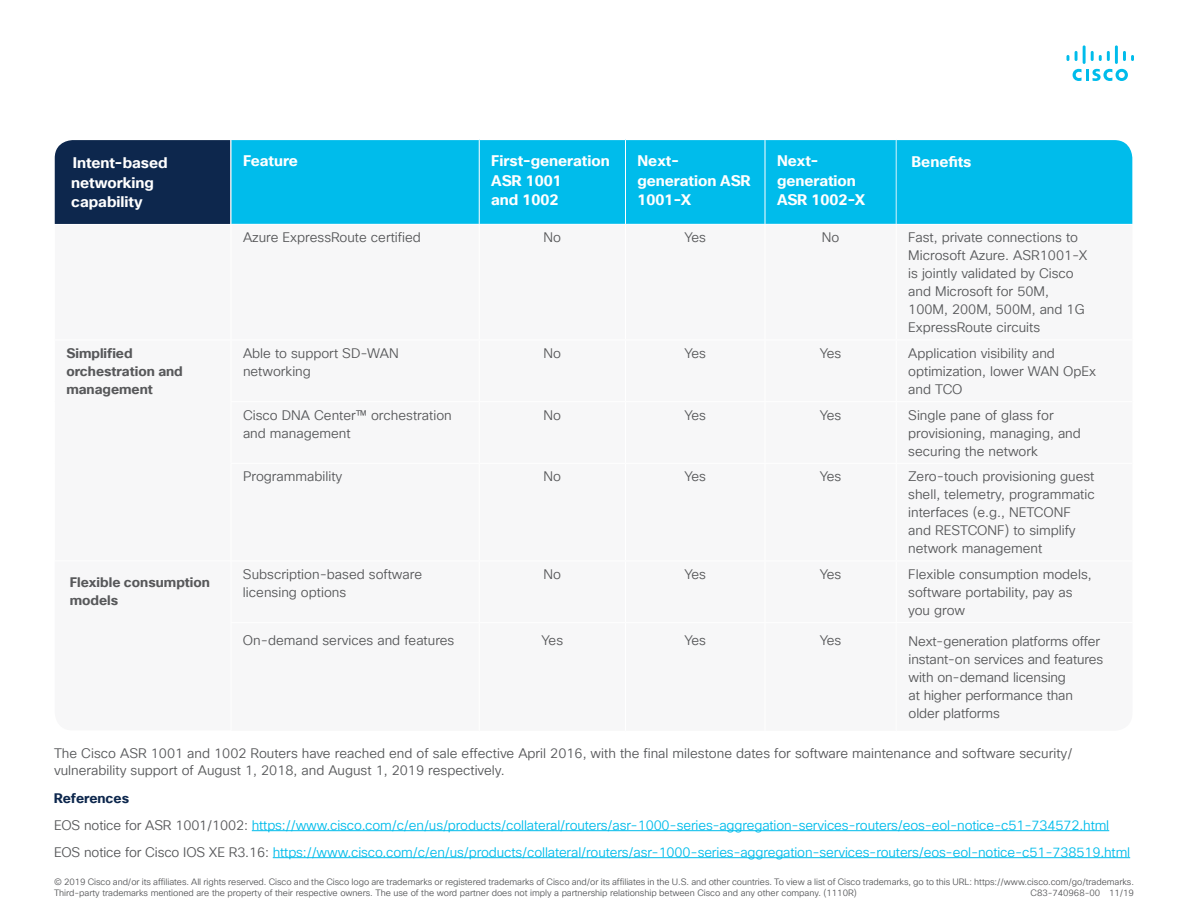
<style>
.page{position:relative;width:1188px;height:918px;background:#fff}
.page>*{position:absolute;margin:0;border:0;box-sizing:border-box;transform-origin:0 0}
.t1{font:700 15px/19.5px "Cisco Sans TT";color:#fff}
.Body{font:13.5px/18px "Cisco Sans TT Light";color:#57585a}
.Body-2{font:13.5px "Cisco Sans TT Light";letter-spacing:-.01em;color:#00bceb}
.Table_body{font:13.5px/18px "Cisco Sans TT Light";letter-spacing:-.01em;color:#57585a}
.Table_body-2{font:700 13.5px/18px "Cisco Sans TT";color:#57585a}
.Body-3{font:700 13.5px "Cisco Sans TT";color:#0d274d}
.Footer_white{font:9px/11.2px "Cisco Sans TT Light";letter-spacing:-.005em;color:#57585a}
.s1{color:#57585a}
</style>
<div class="page">
<svg style="left:1073px;top:69px;width:55px;height:12px"></svg>
<svg style="left:1067px;top:55px;width:2px;height:6px"></svg>
<svg style="left:1075px;top:51px;width:3px;height:10px"></svg>
<hr style="left:1083px;top:45px;width:3px;height:19px;background:#00bceb">
<svg style="left:1091px;top:51px;width:19px;height:10px"></svg>
<hr style="left:1115px;top:45px;width:3px;height:19px;background:#00bceb">
<svg style="left:1123px;top:51px;width:11px;height:10px"></svg>
<div style="left:232px;top:140px;width:664px;height:84px;background:#00bceb"></div>
<hr style="left:479px;top:140px;width:1px;height:84px;background:#fff">
<hr style="left:625px;top:140px;width:1px;height:84px;background:#fff">
<hr style="left:765px;top:140px;width:1px;height:84px;background:#fff">
<div style="left:55px;top:140px;width:175px;height:84px;background:#0d274d"></div>
<div style="left:897px;top:140px;width:235px;height:84px;background:#00bceb"></div>
<hr style="left:252px;top:830px;width:857px;height:1px;background:#00bceb">
<hr style="left:273px;top:857px;width:857px;height:1px;background:#00bceb">
<p class="t1" style="left:71px;top:154px;width:98px">Intent-based networking capability</p>
<p class="t1" style="left:243px;top:152px;width:56px">Feature</p>
<p class="t1" style="left:491px;top:152px;width:120px">First-generation<br>ASR 1001<br>and 1002</p>
<p class="t1" style="left:638px;top:152px;width:115px">Next&shy;generation ASR<br>1001-X</p>
<p class="t1" style="left:777px;top:152px;width:90px">Next&shy;generation<br>ASR 1002-X</p>
<p class="t1" style="left:912px;top:152px;width:61px">Benefits</p>
<p class="Body" style="left:243px;top:229px;width:179px">Azure ExpressRoute certified</p>
<p class="Body" style="left:544px;top:229px;width:19px">No</p>
<p class="Body" style="left:684px;top:229px;width:23px">Yes</p>
<p class="Body" style="left:822px;top:229px;width:19px">No</p>
<p class="Body" style="left:908px;top:229px;width:180px">Fast, private connections to<br>Microsoft Azure. ASR1001-X is jointly validated by Cisco and Microsoft for 50M,<br>100M, 200M, 500M, and 1G<br>ExpressRoute circuits</p>
<p class="Table_body-2" style="left:66px;top:345px;width:118px">Simplified orchestration and management</p>
<p class="Body" style="left:243px;top:345px;width:157px">Able to support SD-WAN networking</p>
<p class="Body" style="left:544px;top:345px;width:19px">No</p>
<p class="Body" style="left:684px;top:345px;width:23px">Yes</p>
<p class="Body" style="left:820px;top:345px;width:23px">Yes</p>
<p class="Body" style="left:908px;top:345px;width:190px">Application visibility and optimization, lower WAN OpEx and TCO</p>
<p class="Body" style="left:243px;top:406px;width:210px">Cisco DNA Center™ orchestration and management</p>
<p class="Body" style="left:544px;top:406px;width:19px">No</p>
<p class="Body" style="left:684px;top:406px;width:23px">Yes</p>
<p class="Body" style="left:820px;top:406px;width:23px">Yes</p>
<p class="Body" style="left:908px;top:406px;width:174px">Single pane of glass for provisioning, managing, and securing the network</p>
<p class="Body" style="left:243px;top:468px;width:101px">Programmability</p>
<p class="Body" style="left:544px;top:468px;width:19px">No</p>
<p class="Body" style="left:684px;top:468px;width:23px">Yes</p>
<p class="Body" style="left:820px;top:468px;width:23px">Yes</p>
<p class="Body" style="left:908px;top:468px;width:188px">Zero-touch provisioning guest shell, telemetry, programmatic interfaces (e.g., NETCONF and RESTCONF) to simplify network management</p>
<p class="Table_body-2" style="left:70px;top:574px;width:142px">Flexible consumption models</p>
<p class="Table_body" style="left:243px;top:566px;width:181px">Subscription-based software licensing options</p>
<p class="Table_body" style="left:544px;top:566px;width:19px">No</p>
<p class="Table_body" style="left:684px;top:566px;width:23px">Yes</p>
<p class="Table_body" style="left:820px;top:566px;width:23px">Yes</p>
<p class="Table_body" style="left:908px;top:566px;width:185px">Flexible consumption models, software portability, pay as you grow</p>
<p class="Table_body" style="left:243px;top:632px;width:213px">On-demand services and features</p>
<p class="Table_body" style="left:542px;top:632px;width:23px">Yes</p>
<p class="Table_body" style="left:684px;top:632px;width:23px">Yes</p>
<p class="Table_body" style="left:820px;top:632px;width:23px">Yes</p>
<p class="Table_body" style="left:909px;top:632px;width:196px">Next-generation platforms offer instant-on services and features with on-demand licensing<br>at higher performance than older platforms</p>
<p class="Body" style="left:54px;top:745px;width:1020px;line-height:16.5px">The Cisco ASR 1001 and 1002 Routers have reached end of sale effective April 2016, with the final milestone dates for software maintenance and software security/ vulnerability support of August 1, 2018, and August 1, 2019 respectively.</p>
<p class="Body-3" style="left:54px;top:789px;width:77px">References</p>
<p class="Body-2" style="left:54px;top:817px;width:1057px"><span class="s1">EOS notice for ASR 1001/1002:</span> https://www.cisco.com/c/en/us/products/collateral/routers/asr-1000-series-aggregation-services-routers/eos-eol-notice-c51-734572.html</p>
<p class="Body-2" style="left:54px;top:844px;width:1078px"><span class="s1">EOS notice for Cisco IOS XE R3.16:</span> https://www.cisco.com/c/en/us/products/collateral/routers/asr-1000-series-aggregation-services-routers/eos-eol-notice-c51-738519.html</p>
<p class="Footer_white" style="left:54px;top:876px;width:1082px">© 2019 Cisco and/or its affiliates. All rights reserved. Cisco and the Cisco logo are trademarks or registered trademarks of Cisco and/or its affiliates in the U.S. and other countries. To view a list of Cisco trademarks, go to this URL: https://www.cisco.com/go/trademarks.<br>Third-party trademarks mentioned are the property of their respective owners. The use of the word partner does not imply a partnership relationship between Cisco and any other company. (1110R)</p>
<p class="Footer_white" style="left:1031px;top:887px;width:105px">C83-740968-00 11/19</p>
</div>
